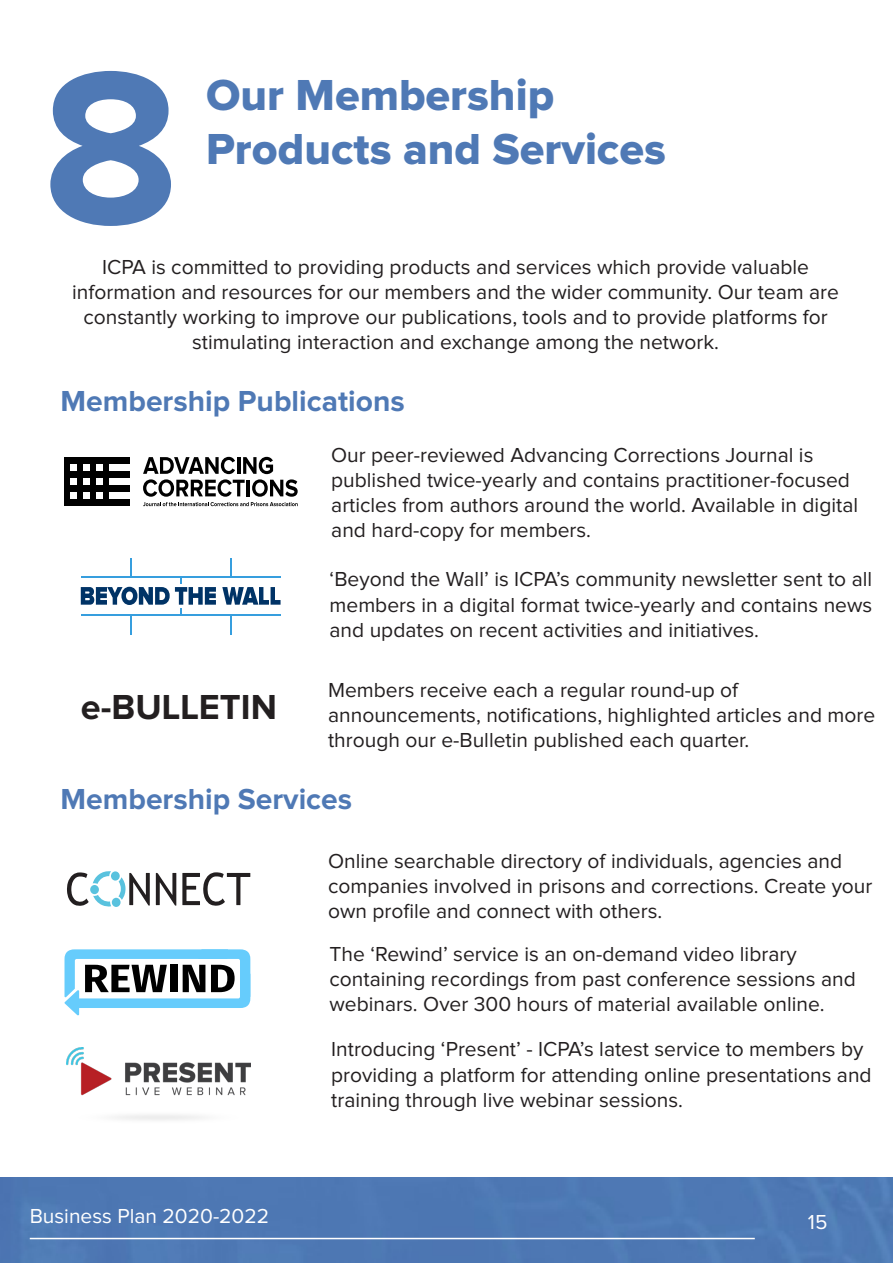
<style>
.page{position:relative;width:893px;height:1263px;background:#fff}
.page>*{position:absolute;margin:0;border:0;box-sizing:border-box;transform-origin:0 0}
.Section_Numbers{font:700 225px "Proxima Nova";color:#4f79b5}
.Section_Titles{font:45px/54px "Proxima Nova Extrabld";color:#4f79b5}
.Inline_Titles{font:700 36px "Proxima Nova";color:#231f20}
.Inline_Titles-2{font:700 30px "Proxima Nova";color:#4f79b5}
.Main_Body{font:21px/25.2px "Proxima Nova";color:#231f20}
.t1{font:21px "Proxima Nova";color:#fff}
</style>
<div class="page">
<div style="left:0;top:1178px;width:893px;height:85px;background:#4d78b4"></div>
<hr style="left:30px;top:1238px;width:725px;height:1px;background:#fff">
<svg style="left:156px;top:872px;width:94px;height:34px"></svg>
<svg style="left:118px;top:873px;width:32px;height:33px"></svg>
<svg style="left:67px;top:871px;width:44px;height:36px"></svg>
<div style="left:111px;top:871px;width:9px;height:9px;background:#59c2de;border-radius:50%"></div>
<div style="left:90px;top:885px;width:9px;height:9px;background:#59c2de;border-radius:50%"></div>
<div style="left:112px;top:898px;width:9px;height:9px;background:#59c2de;border-radius:50%"></div>
<svg style="left:64px;top:949px;width:186px;height:66px"></svg>
<div style="left:65px;top:457px;width:5px;height:47px;background:#000"></div>
<div style="left:77px;top:457px;width:6px;height:47px;background:#000"></div>
<div style="left:90px;top:457px;width:6px;height:47px;background:#000"></div>
<div style="left:103px;top:457px;width:6px;height:47px;background:#000"></div>
<div style="left:65px;top:457px;width:65px;height:6px;background:#000"></div>
<div style="left:65px;top:471px;width:65px;height:7px;background:#000"></div>
<div style="left:65px;top:485px;width:65px;height:7px;background:#000"></div>
<div style="left:65px;top:500px;width:65px;height:6px;background:#000"></div>
<svg style="left:143px;top:457px;width:155px;height:49px"></svg>
<svg style="left:222px;top:587px;width:59px;height:18px"></svg>
<hr style="left:81px;top:576px;width:200px;height:2px;background:#369ede">
<hr style="left:81px;top:614px;width:200px;height:2px;background:#369ede">
<svg style="left:230px;top:558px;width:1px;height:18px"></svg>
<svg style="left:81px;top:558px;width:135px;height:76px"></svg>
<svg style="left:230px;top:616px;width:1px;height:18px"></svg>
<img style="left:67px;top:1048px;width:183px;height:72px">
<p class="Section_Numbers" style="left:43px;top:45px;width:138px">8</p>
<p class="Section_Titles" style="left:206px;top:70px;width:461px">Our Membership<br>Products and Services</p>
<p class="Main_Body" style="left:72px;top:255px;width:768px;text-align:center">ICPA is committed to providing products and services which provide valuable information and resources for our members and the wider community. Our team are constantly working to improve our publications, tools and to provide platforms for stimulating interaction and exchange among the network.</p>
<p class="Inline_Titles-2" style="left:61px;top:387px;width:346px">Membership Publications</p>
<p class="Inline_Titles" style="left:81px;top:691px;width:198px">e-BULLETIN</p>
<p class="Main_Body" style="left:331px;top:443px;width:528px">Our peer-reviewed Advancing Corrections Journal is published twice-yearly and contains practitioner-focused articles from authors around the world. Available in digital and hard-copy for members.</p>
<p class="Main_Body" style="left:330px;top:568px;width:544px;text-align:justify">‘Beyond the Wall’ is ICPA’s community newsletter sent to all members in a digital format twice-yearly and contains news and updates on recent activities and initiatives.</p>
<p class="Main_Body" style="left:328px;top:678px;width:549px">Members receive each a regular round-up of announcements, notifications, highlighted articles and more through our e-Bulletin published each quarter.</p>
<p class="Inline_Titles-2" style="left:61px;top:785px;width:293px">Membership Services</p>
<p class="Main_Body" style="left:328px;top:849px;width:546px">Online searchable directory of individuals, agencies and companies involved in prisons and corrections. Create your own profile and connect with others.</p>
<p class="Main_Body" style="left:330px;top:942px;width:528px">The ‘Rewind’ service is an on-demand video library containing recordings from past conference sessions and webinars. Over 300 hours of material available online.</p>
<p class="Main_Body" style="left:331px;top:1038px;width:542px">Introducing ‘Present’ - ICPA’s latest service to members by providing a platform for attending online presentations and training through live webinar sessions.</p>
<p class="t1" style="left:30px;top:1206px;width:241px">Business Plan 2020-2022</p>
<p class="t1" style="left:808px;top:1212px;width:21px">15</p>
</div>
